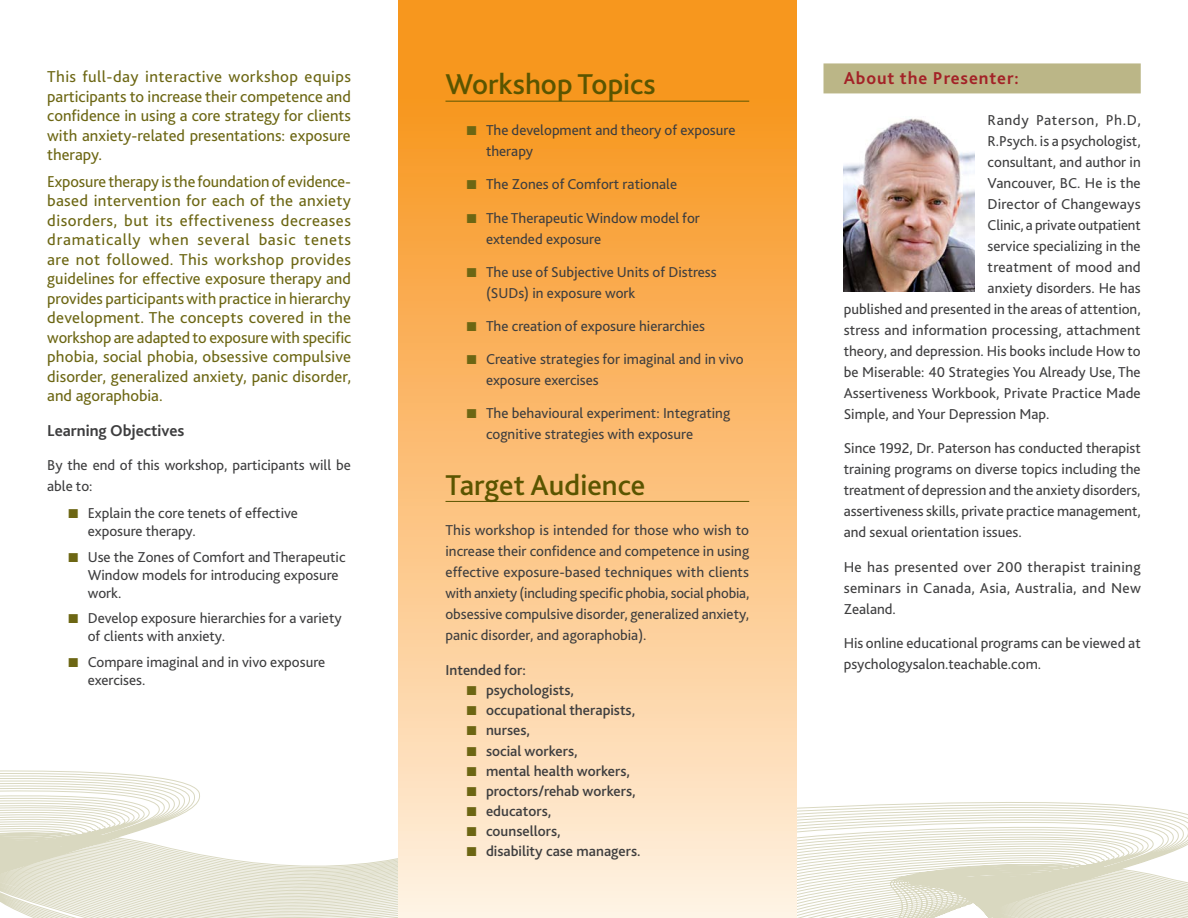
<style>
.page{position:relative;width:1188px;height:918px;background:#fff}
.page>*{position:absolute;margin:0;border:0;box-sizing:border-box;transform-origin:0 0}
.t1{font:500 30px "Bliss 2";color:#5a5500}
.t2{font:700 18px "Bliss 2";letter-spacing:.05em;color:#a32227}
.t3{font:16.5px/19.5px "Bliss 2";color:#6c6613;text-align:justify}
.t4{font:700 16.5px "Bliss 2";color:#3e3e3f}
.t5{font:15px/21px "Bliss 2";color:#3e3e3f}
.t6{font:500 15px "Bliss 2";color:#3e3e3f}
.t7{font:15px "Bliss 2";letter-spacing:.035em;color:#3e3e3f}
.s1{font-family:"Times New Roman";font-size:19.5px;color:#6c6613}
.s2{font-family:"Times New Roman";font-weight:400;font-size:19.5px;color:#6c6613}
</style>
<div class="page">
<svg style="left:0;top:770px;width:398px;height:148px"></svg>
<svg style="left:796px;top:783px;width:392px;height:135px"></svg>
<div style="left:398px;top:0;width:398px;height:918px;background:linear-gradient(to bottom,#f78d0c,#fff0e0)"></div>
<hr style="left:446px;top:101px;width:303px;height:1px;background:#5a5500">
<hr style="left:446px;top:501px;width:303px;height:1px;background:#5a5500">
<div style="left:824px;top:63px;width:317px;height:30px;background:#bbb687"></div>
<img style="left:844px;top:118px;width:130px;height:174px">
<p class="t3" style="left:47px;top:67px;width:305px">This full-day interactive workshop equips participants to increase their competence and confidence in using a core strategy for clients with anxiety-related presentations: exposure therapy.</p>
<p class="t3" style="left:47px;top:171px;width:305px">Exposure therapy is the foundation of evidence&shy;based intervention for each of the anxiety disorders, but its effectiveness decreases dramatically when several basic tenets are not followed. This workshop provides guidelines for effective exposure therapy and provides participants with practice in hierarchy development. The concepts covered in the workshop are adapted to exposure with specific phobia, social phobia, obsessive compulsive disorder, generalized anxiety, panic disorder, and agoraphobia.</p>
<p class="t4" style="left:47px;top:420px;width:139px">Learning Objectives</p>
<p class="t5" style="left:47px;top:454px;width:305px">By the end of this workshop, participants will be able to:</p>
<p class="t5" style="left:88px;top:504px;width:212px;line-height:18px;text-indent:-20px"><span class="s1">■</span> Explain the core tenets of effective exposure therapy.</p>
<p class="t5" style="left:88px;top:547px;width:259px;line-height:18px;text-indent:-20px"><span class="s1">■</span> Use the Zones of Comfort and Therapeutic<br>Window models for introducing exposure work.</p>
<p class="t5" style="left:88px;top:609px;width:255px;line-height:18px;text-indent:-20px"><span class="s1">■</span> Develop exposure hierarchies for a variety of clients with anxiety.</p>
<p class="t5" style="left:88px;top:652px;width:239px;line-height:18px;text-indent:-20px"><span class="s1">■</span> Compare imaginal and in vivo exposure exercises.</p>
<h1 class="t1" style="left:446px;top:66px;width:212px">Workshop Topics</h1>
<p class="t5" style="left:486px;top:119px;width:251px;text-indent:-20px"><span class="s1">■</span> The development and theory of exposure therapy</p>
<p class="t5" style="left:466px;top:174px;width:213px"><span class="s1">■</span> The Zones of Comfort rationale</p>
<p class="t5" style="left:486px;top:207px;width:215px;text-indent:-20px"><span class="s1">■</span> The Therapeutic Window model for extended exposure</p>
<p class="t5" style="left:486px;top:261px;width:232px;text-indent:-20px"><span class="s1">■</span> The use of Subjective Units of Distress (SUDs) in exposure work</p>
<p class="t5" style="left:466px;top:315px;width:241px"><span class="s1">■</span> The creation of exposure hierarchies</p>
<p class="t5" style="left:486px;top:348px;width:259px;text-indent:-20px"><span class="s1">■</span> Creative strategies for imaginal and in vivo exposure exercises</p>
<p class="t5" style="left:486px;top:402px;width:246px;text-indent:-20px"><span class="s1">■</span> The behavioural experiment: Integrating cognitive strategies with exposure</p>
<h1 class="t1" style="left:446px;top:466px;width:201px">Target Audience</h1>
<p class="t5" style="left:446px;top:520px;width:305px;text-align:justify">This workshop is intended for those who wish to increase their confidence and competence in using effective exposure-based techniques with clients with anxiety (including specific phobia, social phobia, obsessive compulsive disorder, generalized anxiety, panic disorder, and agoraphobia).</p>
<p class="t6" style="left:446px;top:661px;width:82px">Intended for:</p>
<p class="t6" style="left:466px;top:681px;width:110px"><span class="s2">■</span> psychologists,</p>
<p class="t6" style="left:466px;top:701px;width:171px"><span class="s2">■</span> occupational therapists,</p>
<p class="t6" style="left:466px;top:721px;width:66px"><span class="s2">■</span> nurses,</p>
<p class="t6" style="left:466px;top:741px;width:113px"><span class="s2">■</span> social workers,</p>
<p class="t6" style="left:466px;top:761px;width:166px"><span class="s2">■</span> mental health workers,</p>
<p class="t6" style="left:466px;top:782px;width:171px"><span class="s2">■</span> proctors/rehab workers,</p>
<p class="t6" style="left:466px;top:802px;width:87px"><span class="s2">■</span> educators,</p>
<p class="t6" style="left:466px;top:822px;width:96px"><span class="s2">■</span> counsellors,</p>
<p class="t6" style="left:466px;top:842px;width:176px"><span class="s2">■</span> disability case managers.</p>
<p class="t2" style="left:844px;top:67px;width:177px">About the Presenter:</p>
<p class="t7" style="left:988px;top:111px;width:155px">Randy Paterson, Ph.D,</p>
<p class="t5" style="left:988px;top:130px;width:155px">R.Psych. is a psychologist,</p>
<p class="t5" style="left:988px;top:151px;width:155px">consultant, and author in</p>
<p class="t5" style="left:988px;top:172px;width:155px">Vancouver, BC. He is the</p>
<p class="t5" style="left:988px;top:193px;width:155px">Director of Changeways</p>
<p class="t5" style="left:988px;top:214px;width:155px">Clinic, a private outpatient</p>
<p class="t5" style="left:988px;top:235px;width:155px">service specializing in the</p>
<p class="t5" style="left:988px;top:256px;width:155px">treatment of mood and</p>
<p class="t5" style="left:988px;top:277px;width:155px">anxiety disorders. He has</p>
<p class="t5" style="left:844px;top:298px;width:298px">published and presented in the areas of attention,</p>
<p class="t5" style="left:844px;top:319px;width:298px">stress and information processing, attachment</p>
<p class="t5" style="left:844px;top:340px;width:298px">theory, and depression. His books include How to</p>
<p class="t5" style="left:844px;top:361px;width:299px">be Miserable: 40 Strategies You Already Use, The</p>
<p class="t5" style="left:844px;top:382px;width:299px">Assertiveness Workbook, Private Practice Made</p>
<p class="t5" style="left:844px;top:403px;width:207px">Simple, and Your Depression Map.</p>
<p class="t5" style="left:844px;top:438px;width:299px;text-align:justify">Since 1992, Dr. Paterson has conducted therapist training programs on diverse topics including the treatment of depression and the anxiety disorders, assertiveness skills, private practice management, and sexual orientation issues.</p>
<p class="t5" style="left:844px;top:556px;width:299px;text-align:justify">He has presented over 200 therapist training seminars in Canada, Asia, Australia, and New Zealand.</p>
<p class="t5" style="left:844px;top:633px;width:298px">His online educational programs can be viewed at psychologysalon.teachable.com.</p>
</div>
